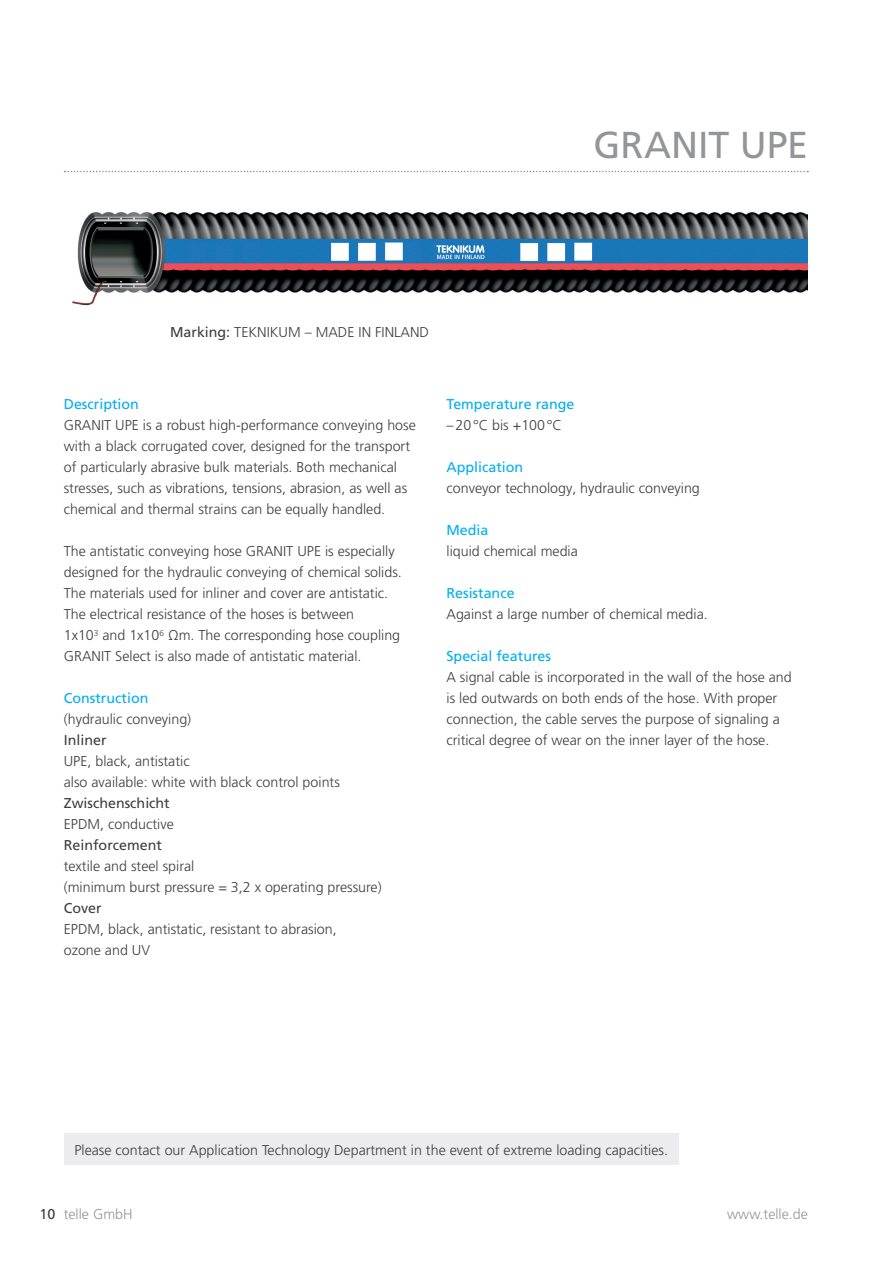
<style>
.page{position:relative;width:893px;height:1263px;background:#fff}
.page>*{position:absolute;margin:0;border:0;box-sizing:border-box;transform-origin:0 0}
.t1{font:37.5px "Frutiger LT Pro";letter-spacing:-.005em;color:#939598}
.t2{font:300 14.25px/21px "Frutiger LT Pro";color:#3e3e3f}
.t3{font:14.25px "Frutiger LT Pro";color:#00aeef}
.t4{font:14.25px "Frutiger LT Pro";color:#3e3e3f}
.t5{font:300 14.25px "Frutiger LT Pro";color:#939598}
.s1{font-weight:400}
.s2{font-weight:400;color:#3e3e3f}
</style>
<div class="page">
<img style="left:72px;top:212px;width:736px;height:94px">
<svg style="left:65px;top:171px;width:743px;height:1px"></svg>
<div style="left:64px;top:1133px;width:615px;height:32px;background:#ececee"></div>
<h1 class="t1" style="left:593px;top:123px;width:216px">GRANIT UPE</h1>
<p class="t2" style="left:170px;top:322px;width:260px"><span class="s1">Marking:</span> TEKNIKUM – MADE IN FINLAND</p>
<p class="t3" style="left:64px;top:396px;width:77px">Description</p>
<p class="t2" style="left:64px;top:415px;width:354px">GRANIT UPE is a robust high-performance conveying hose with a black corrugated cover, designed for the transport of particularly abrasive bulk materials. Both mechanical stresses, such as vibrations, tensions, abrasion, as well as chemical and thermal strains can be equally handled.</p>
<p class="t2" style="left:64px;top:541px;width:340px">The antistatic conveying hose GRANIT UPE is especially designed for the hydraulic conveying of chemical solids.<br>The materials used for inliner and cover are antistatic.<br>The electrical resistance of the hoses is between<br>1x10<sup>3</sup> and 1x10<sup>6</sup> Ωm. The corresponding hose coupling GRANIT Select is also made of antistatic material.</p>
<p class="t3" style="left:64px;top:690px;width:86px">Construction</p>
<p class="t2" style="left:64px;top:709px;width:129px">(hydraulic conveying)</p>
<p class="t4" style="left:64px;top:732px;width:44px">Inliner</p>
<p class="t2" style="left:64px;top:751px;width:278px">UPE, black, antistatic<br>also available: white with black control points</p>
<p class="t4" style="left:64px;top:795px;width:108px">Zwischenschicht</p>
<p class="t2" style="left:64px;top:814px;width:112px">EPDM, conductive</p>
<p class="t4" style="left:64px;top:837px;width:100px">Reinforcement</p>
<p class="t2" style="left:64px;top:856px;width:319px">textile and steel spiral<br>(minimum burst pressure = 3,2 x operating pressure)</p>
<p class="t4" style="left:64px;top:900px;width:40px">Cover</p>
<p class="t2" style="left:64px;top:919px;width:274px">EPDM, black, antistatic, resistant to abrasion, ozone and UV</p>
<p class="t3" style="left:446px;top:396px;width:130px">Temperature range</p>
<p class="t2" style="left:446px;top:415px;width:117px">–20°C bis +100°C</p>
<p class="t3" style="left:446px;top:459px;width:78px">Application</p>
<p class="t2" style="left:446px;top:478px;width:255px">conveyor technology, hydraulic conveying</p>
<p class="t3" style="left:446px;top:522px;width:43px">Media</p>
<p class="t2" style="left:446px;top:541px;width:133px">liquid chemical media</p>
<p class="t3" style="left:446px;top:585px;width:70px">Resistance</p>
<p class="t2" style="left:446px;top:604px;width:263px">Against a large number of chemical media.</p>
<p class="t3" style="left:446px;top:648px;width:106px">Special features</p>
<p class="t2" style="left:446px;top:667px;width:347px">A signal cable is incorporated in the wall of the hose and is led outwards on both ends of the hose. With proper connection, the cable serves the purpose of signaling a critical degree of wear on the inner layer of the hose.</p>
<p class="t2" style="left:74px;top:1139px;width:595px">Please contact our Application Technology Department in the event of extreme loading capacities.</p>
<p class="t5" style="left:39px;top:1206px;width:95px"><span class="s2">10</span> telle GmbH</p>
<p class="t5" style="left:727px;top:1206px;width:82px">www.telle.de</p>
</div>
